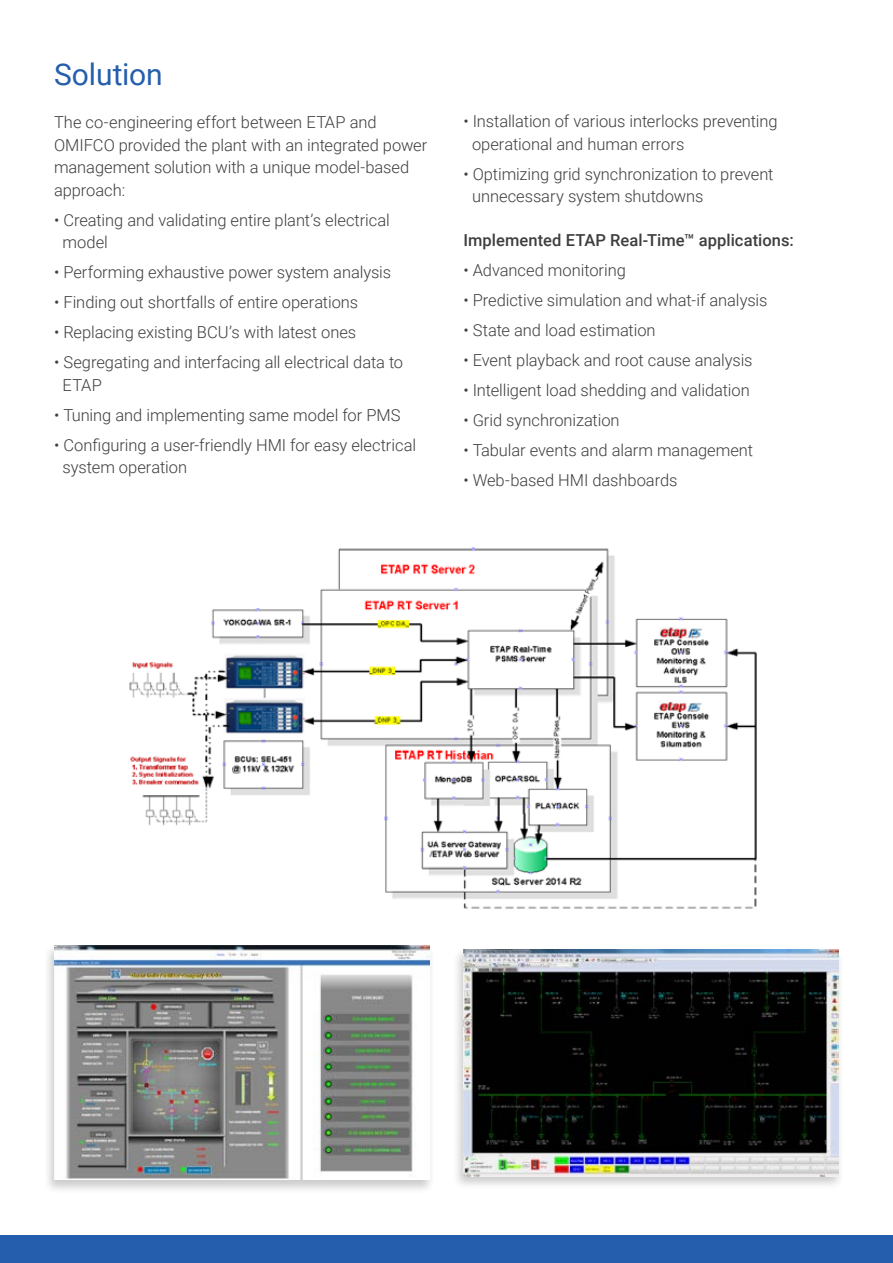
<style>
.page{position:relative;width:893px;height:1263px;background:#fff}
.page>*{position:absolute;margin:0;border:0;box-sizing:border-box;transform-origin:0 0}
.t1{font:30px "Roboto";letter-spacing:-.005em;color:#245eac}
.bullets{font:300 16.5px/22.5px "Roboto";letter-spacing:-.005em;color:#3e3e3f}
.paragraph{font:300 16.5px/22.5px "Roboto";letter-spacing:-.005em;color:#3e3e3f}
.bullets-2{font:500 16.5px "Roboto";letter-spacing:.005em;color:#3e3e3f}
</style>
<div class="page">
<div style="left:0;top:1235px;width:893px;height:28px;background:#245eac"></div>
<img style="left:129px;top:546px;width:628px;height:363px">
<div style="left:43px;top:943px;width:392px;height:251px;background:#231f20;opacity:.23"></div>
<img style="left:54px;top:945px;width:376px;height:235px">
<div style="left:452px;top:947px;width:392px;height:243px;background:#231f20;opacity:.23"></div>
<img style="left:463px;top:949px;width:376px;height:227px">
<p class="t1" style="left:54px;top:54px;width:110px">Solution</p>
<p class="paragraph" style="left:54px;top:110px;width:375px">The co-engineering effort between ETAP and OMIFCO provided the plant with an integrated power management solution with a unique model-based approach:</p>
<p class="bullets" style="left:63px;top:208px;width:329px;text-indent:-9px">• Creating and validating entire plant’s electrical model</p>
<p class="bullets" style="left:54px;top:260px;width:339px">• Performing exhaustive power system analysis</p>
<p class="bullets" style="left:54px;top:290px;width:306px">• Finding out shortfalls of entire operations</p>
<p class="bullets" style="left:54px;top:320px;width:304px">• Replacing existing BCU’s with latest ones</p>
<p class="bullets" style="left:63px;top:350px;width:342px;text-indent:-9px">• Segregating and interfacing all electrical data to<br>ETAP</p>
<p class="bullets" style="left:54px;top:403px;width:348px">• Tuning and implementing same model for PMS</p>
<p class="bullets" style="left:63px;top:433px;width:355px;text-indent:-9px">• Configuring a user-friendly HMI for easy electrical system operation</p>
<p class="bullets" style="left:472px;top:110px;width:307px;text-indent:-9px">• Installation of various interlocks preventing operational and human errors</p>
<p class="bullets" style="left:472px;top:162px;width:303px;text-indent:-9px">• Optimizing grid synchronization to prevent unnecessary system shutdowns</p>
<p class="bullets-2" style="left:463px;top:228px;width:332px">Implemented ETAP Real-Time™ applications:</p>
<p class="bullets" style="left:463px;top:258px;width:164px">• Advanced monitoring</p>
<p class="bullets" style="left:463px;top:288px;width:306px">• Predictive simulation and what-if analysis</p>
<p class="bullets" style="left:463px;top:318px;width:194px">• State and load estimation</p>
<p class="bullets" style="left:463px;top:348px;width:291px">• Event playback and root cause analysis</p>
<p class="bullets" style="left:463px;top:378px;width:288px">• Intelligent load shedding and validation</p>
<p class="bullets" style="left:463px;top:408px;width:158px">• Grid synchronization</p>
<p class="bullets" style="left:463px;top:438px;width:291px">• Tabular events and alarm management</p>
<p class="bullets" style="left:463px;top:468px;width:216px">• Web-based HMI dashboards</p>
</div>
